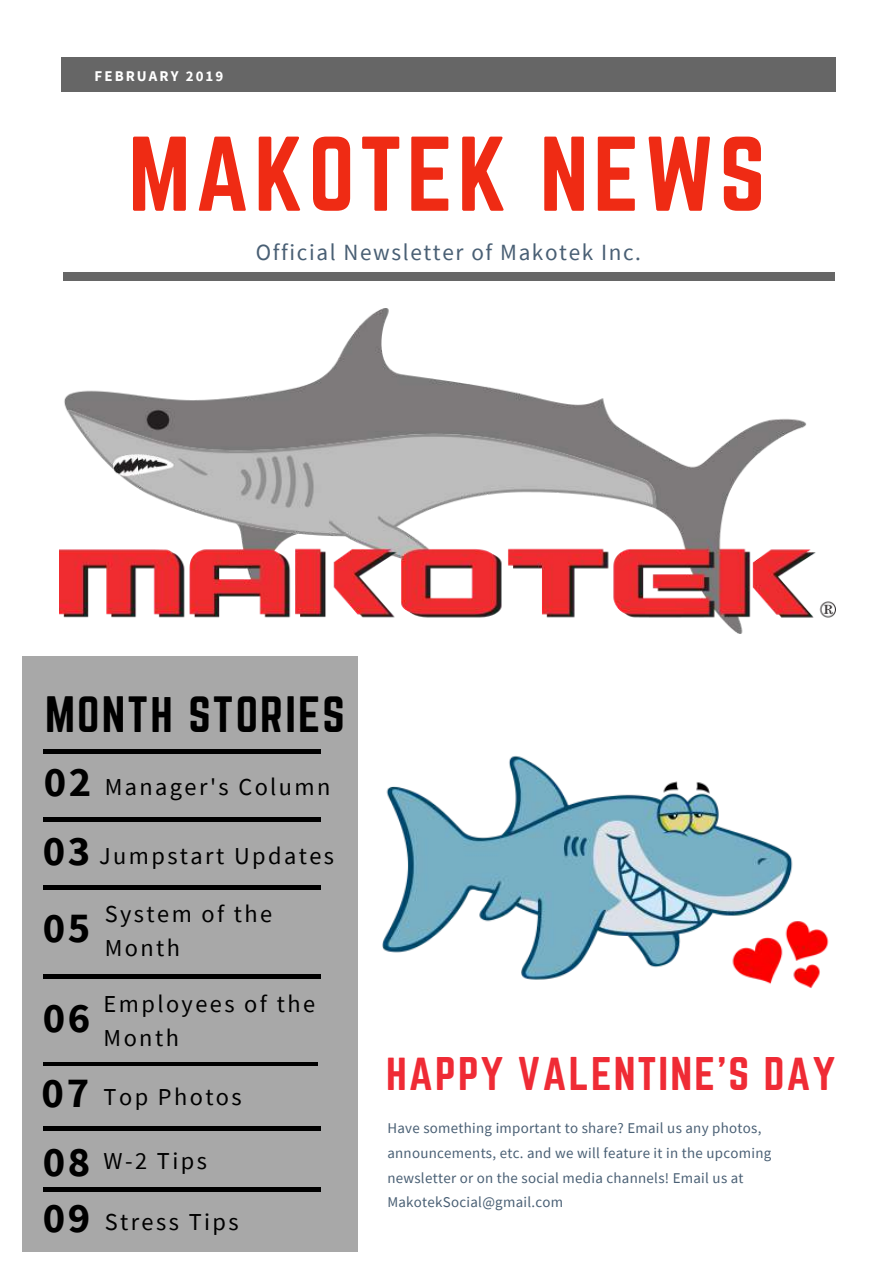
<style>
.page{position:relative;width:893px;height:1263px;background:#fff}
.page>*{position:absolute;margin:0;border:0;box-sizing:border-box;transform-origin:0 0}
.t1{font:92.7px "Norwester";letter-spacing:.05em;color:#ef2b14}
.t2{font:44.7px "Norwester";letter-spacing:.05em;color:#000}
.t3{font:700 42.6px "Source Sans Pro";color:#000}
.t4{font:41.4px "Norwester";letter-spacing:.05em;color:#ef2b35}
.t5{font:24.3px/33.8px "Source Sans Pro";letter-spacing:.1em;color:#000}
.t6{font:23.25px "Source Sans Pro";letter-spacing:.07em;color:#495f74}
.t7{font:14.85px/24.8px "Source Sans Pro";letter-spacing:.02em;color:#495f74}
.t8{font:700 14.85px "Source Sans Pro";letter-spacing:.14em;color:#fff}
.s1{font-weight:700;font-size:42.6px}
</style>
<div class="page">
<div style="left:61px;top:57px;width:774px;height:35px;background:#666"></div>
<div style="left:64px;top:272px;width:48px;height:8px;background:#666"></div>
<div style="left:786px;top:272px;width:49px;height:8px;background:#666"></div>
<div style="left:111px;top:272px;width:337px;height:8px;background:#666"></div>
<div style="left:447px;top:272px;width:337px;height:8px;background:#666"></div>
<div style="left:783px;top:272px;width:5px;height:8px;background:#666"></div>
<div style="left:23px;top:656px;width:335px;height:596px;background:#a8a8a8"></div>
<div style="left:43px;top:817px;width:277px;height:5px;background:#000"></div>
<hr style="left:43px;top:749px;width:277px;height:4px;background:#000">
<hr style="left:43px;top:974px;width:277px;height:4px;background:#000">
<hr style="left:43px;top:1062px;width:275px;height:3px;background:#000">
<hr style="left:43px;top:885px;width:277px;height:4px;background:#000">
<hr style="left:43px;top:1126px;width:277px;height:4px;background:#000">
<img style="left:60px;top:309px;width:775px;height:325px">
<img style="left:382px;top:756px;width:447px;height:232px">
<hr style="left:43px;top:1187px;width:277px;height:4px;background:#000">
<p class="t8" style="left:95px;top:66px;width:130px">FEBRUARY 2019</p>
<h1 class="t1" style="left:128px;top:130px;width:639px">MAKOTEK NEWS</h1>
<h3 class="t6" style="left:256px;top:237px;width:387px">Official Newsletter of Makotek Inc.</h3>
<h2 class="t2" style="left:45px;top:693px;width:301px">MONTH STORIES</h2>
<h3 class="t5" style="left:44px;top:770px;width:288px"><span class="s1">02</span> Manager's Column</h3>
<h3 class="t5" style="left:43px;top:838px;width:293px"><span class="s1">03</span> Jumpstart Updates</h3>
<h3 class="t3" style="left:43px;top:900px;width:49px">05</h3>
<h3 class="t5" style="left:105px;top:897px;width:169px">System of the<br>Month</h3>
<h3 class="t3" style="left:43px;top:990px;width:49px">06</h3>
<h3 class="t5" style="left:104px;top:987px;width:213px">Employees of the<br>Month</h3>
<h3 class="t5" style="left:42px;top:1079px;width:202px"><span class="s1">07</span> Top Photos</h3>
<h3 class="t3" style="left:43px;top:1134px;width:49px">08</h3>
<h3 class="t5" style="left:104px;top:1143px;width:105px">W-2 Tips</h3>
<h3 class="t5" style="left:43px;top:1204px;width:197px"><span class="s1">09</span> Stress Tips</h3>
<h3 class="t4" style="left:386px;top:1053px;width:451px">HAPPY VALENTINE'S DAY</h3>
<p class="t7" style="left:387px;top:1115px;width:385px">Have something important to share? Email us any photos, announcements, etc. and we will feature it in the upcoming newsletter or on the social media channels! Email us at MakotekSocial@gmail.com</p>
</div>
